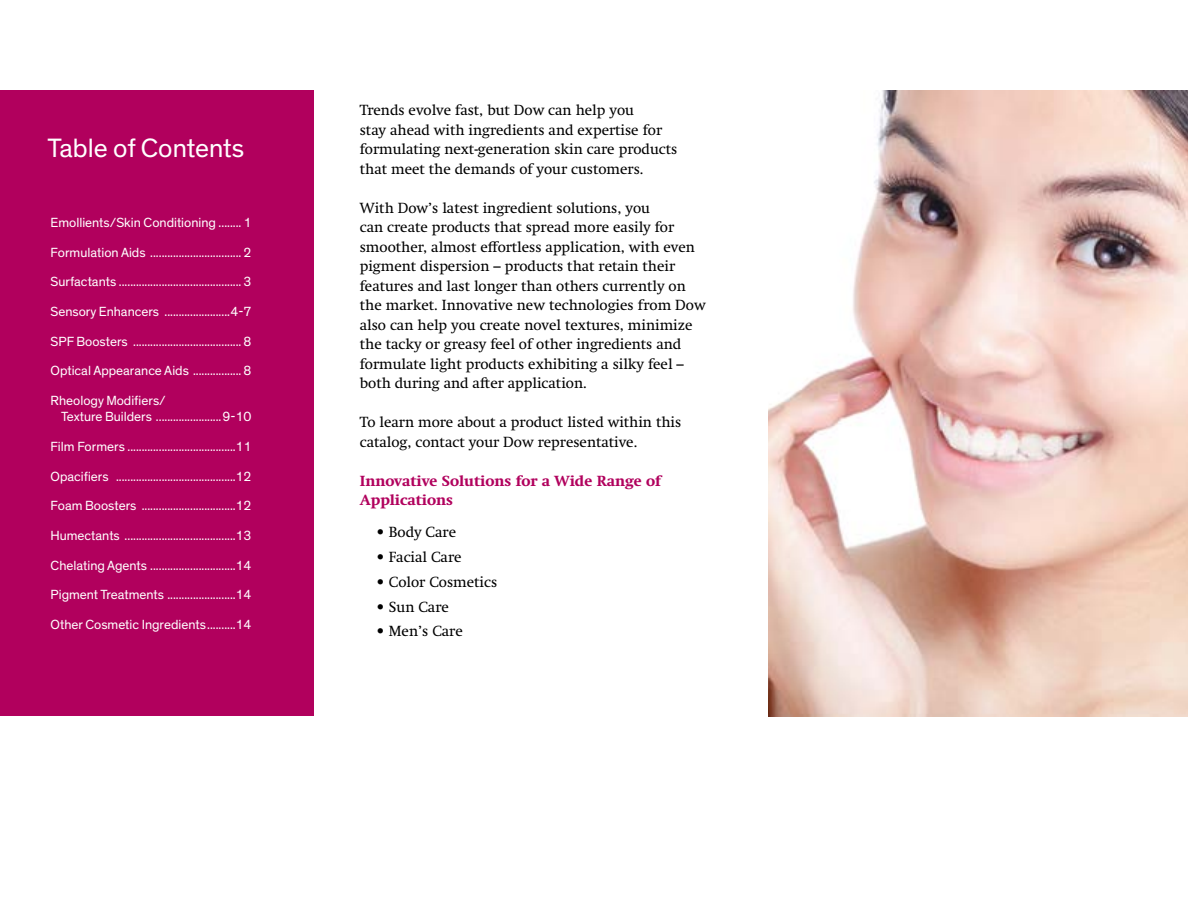
<style>
.page{position:relative;width:1188px;height:918px;background:#fff}
.page>*{position:absolute;margin:0;border:0;box-sizing:border-box;transform-origin:0 0}
.t1{font:27px "Dow Corporate";color:#fff}
.t2{font:15px/19.5px "Swift Neue LT Pro";color:#000}
.t3{font:700 15px/19.5px "Swift Neue LT Pro";color:#b1005d}
.t4{font:13.5px/29.7px "Dow Corporate";color:#fff}
</style>
<div class="page">
<div style="left:0;top:90px;width:314px;height:626px;background:#b1005d"></div>
<img style="left:768px;top:90px;width:420px;height:626px">
<h1 class="t1" style="left:48px;top:132px;width:198px">Table of Contents</h1>
<p class="t4" style="left:51px;top:208px;width:203px">Emollients/Skin Conditioning ........ 1<br>Formulation Aids ................................ 2</p>
<p class="t4" style="left:51px;top:267px;width:203px">Surfactants ........................................... 3<br>Sensory Enhancers .......................4-7</p>
<p class="t4" style="left:51px;top:327px;width:203px;text-align:justify">SPF Boosters ...................................... 8<br>Optical Appearance Aids ................. 8<br>Rheology Modifiers/</p>
<p class="t4" style="left:61px;top:402px;width:192px">Texture Builders .......................9-10</p>
<p class="t4" style="left:51px;top:432px;width:203px;text-align:justify">Film Formers ......................................11<br>Opacifiers ..........................................12<br>Foam Boosters .................................12</p>
<p class="t4" style="left:51px;top:521px;width:203px">Humectants .......................................13</p>
<p class="t4" style="left:51px;top:551px;width:203px">Chelating Agents ..............................14</p>
<p class="t4" style="left:51px;top:580px;width:203px">Pigment Treatments ........................14</p>
<p class="t4" style="left:51px;top:610px;width:203px">Other Cosmetic Ingredients..........14</p>
<p class="t2" style="left:360px;top:100px;width:319px">Trends evolve fast, but Dow can help you<br>stay ahead with ingredients and expertise for formulating next-generation skin care products that meet the demands of your customers.</p>
<p class="t2" style="left:360px;top:198px;width:347px">With Dow’s latest ingredient solutions, you<br>can create products that spread more easily for smoother, almost effortless application, with even pigment dispersion – products that retain their features and last longer than others currently on the market. Innovative new technologies from Dow also can help you create novel textures, minimize the tacky or greasy feel of other ingredients and formulate light products exhibiting a silky feel – both during and after application.</p>
<p class="t2" style="left:360px;top:412px;width:323px">To learn more about a product listed within this catalog, contact your Dow representative.</p>
<p class="t3" style="left:360px;top:471px;width:303px">Innovative Solutions for a Wide Range of<br>Applications</p>
<p class="t2" style="left:377px;top:522px;width:81px">• Body Care</p>
<p class="t2" style="left:377px;top:547px;width:86px">• Facial Care</p>
<p class="t2" style="left:377px;top:572px;width:122px">• Color Cosmetics</p>
<p class="t2" style="left:377px;top:597px;width:74px">• Sun Care</p>
<p class="t2" style="left:377px;top:621px;width:88px">• Men’s Care</p>
</div>
